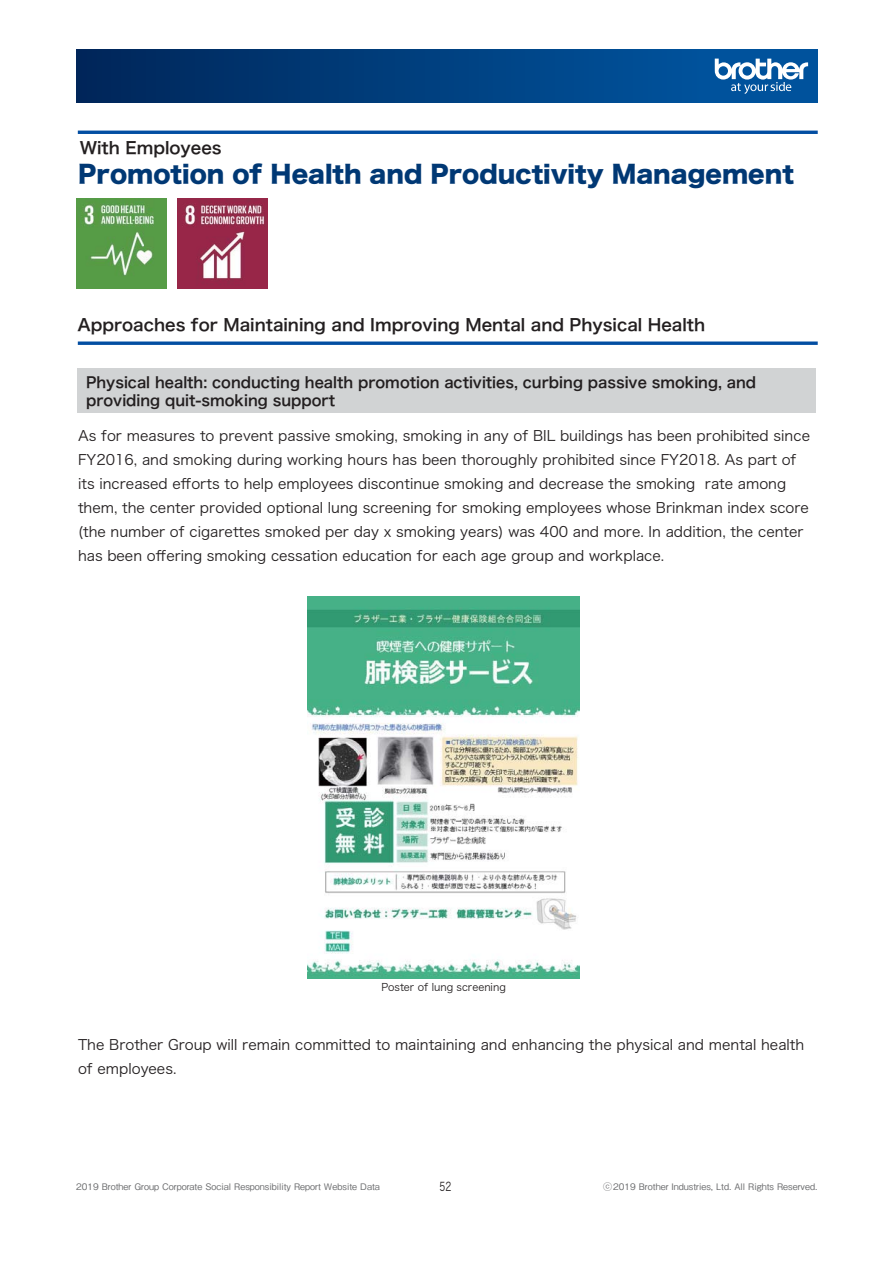
<style>
.page{position:relative;width:893px;height:1263px;background:#fff}
.page>*{position:absolute;margin:0;border:0;box-sizing:border-box;transform-origin:0 0}
.t1{font:24px "Hira Kaku Std N W8 90 pv RKSJ H";color:#003874}
.t2{font:16.5px "Hira Kaku Pro W6 90 pv RKSJ H";color:#231f20}
.t3{font:15px/18px "Hira Kaku Pro W6 90 pv RKSJ H";color:#231f20}
.t4{font:14.25px/24px "Hira Kaku Pro W3 90 pv RKSJ H";color:#231f20}
.t5{font:12px "Hira Kaku Pro W3 90 pv RKSJ H";color:#231f20;scale:.75 1}
.t6{font:10.5px "Hira Kaku Pro W3 90 pv RKSJ H";color:#231f20}
.t7{font:9px "Gothic BBB Pro Medium 90 pv RKSJ H";color:#6d6e70}
</style>
<div class="page">
<div style="left:77px;top:50px;width:740px;height:52px;background:linear-gradient(to right,#00275b,#0159a5)"></div>
<svg style="left:714px;top:59px;width:94px;height:35px"></svg>
<div style="left:77px;top:368px;width:739px;height:45px;background:#d1d3d4"></div>
<hr style="left:78px;top:131px;width:740px;height:3px;background:#034ea2">
<svg style="left:78px;top:341px;width:740px;height:4px;background:#2868af"></svg>
<img style="left:76px;top:199px;width:90px;height:90px">
<img style="left:178px;top:199px;width:90px;height:90px">
<img style="left:308px;top:596px;width:272px;height:382px">
<p class="t2" style="left:80px;top:142px;width:144px">With Employees</p>
<h1 class="t1" style="left:78px;top:165px;width:717px">Promotion of Health and Productivity Management</h1>
<p class="t2" style="left:77px;top:319px;width:629px">Approaches for Maintaining and Improving Mental and Physical Health</p>
<p class="t3" style="left:86px;top:375px;width:672px">Physical health: conducting health promotion activities, curbing passive smoking, and providing quit-smoking support</p>
<p class="t4" style="left:78px;top:426px;width:733px">As for measures to prevent passive smoking, smoking in any of BIL buildings has been prohibited since FY2016, and smoking during working hours has been thoroughly prohibited since FY2018. As part of its increased efforts to help employees discontinue smoking and decrease the smoking rate among them, the center provided optional lung screening for smoking employees whose Brinkman index score (the number of cigarettes smoked per day x smoking years) was 400 and more. In addition, the center has been offering smoking cessation education for each age group and workplace.</p>
<p class="t6" style="left:381px;top:983px;width:126px">Poster of lung screening</p>
<p class="t4" style="left:78px;top:1034px;width:728px">The Brother Group will remain committed to maintaining and enhancing the physical and mental health of employees.</p>
<p class="t5" style="left:440px;top:1182px;width:17px">52</p>
<p class="t7" style="left:76px;top:1183px;width:305px">2019 Brother Group Corporate Social Responsibility Report Website Data</p>
<p class="t7" style="left:603px;top:1183px;width:216px">ⓒ2019 Brother Industries, Ltd. All Rights Reserved.</p>
</div>
